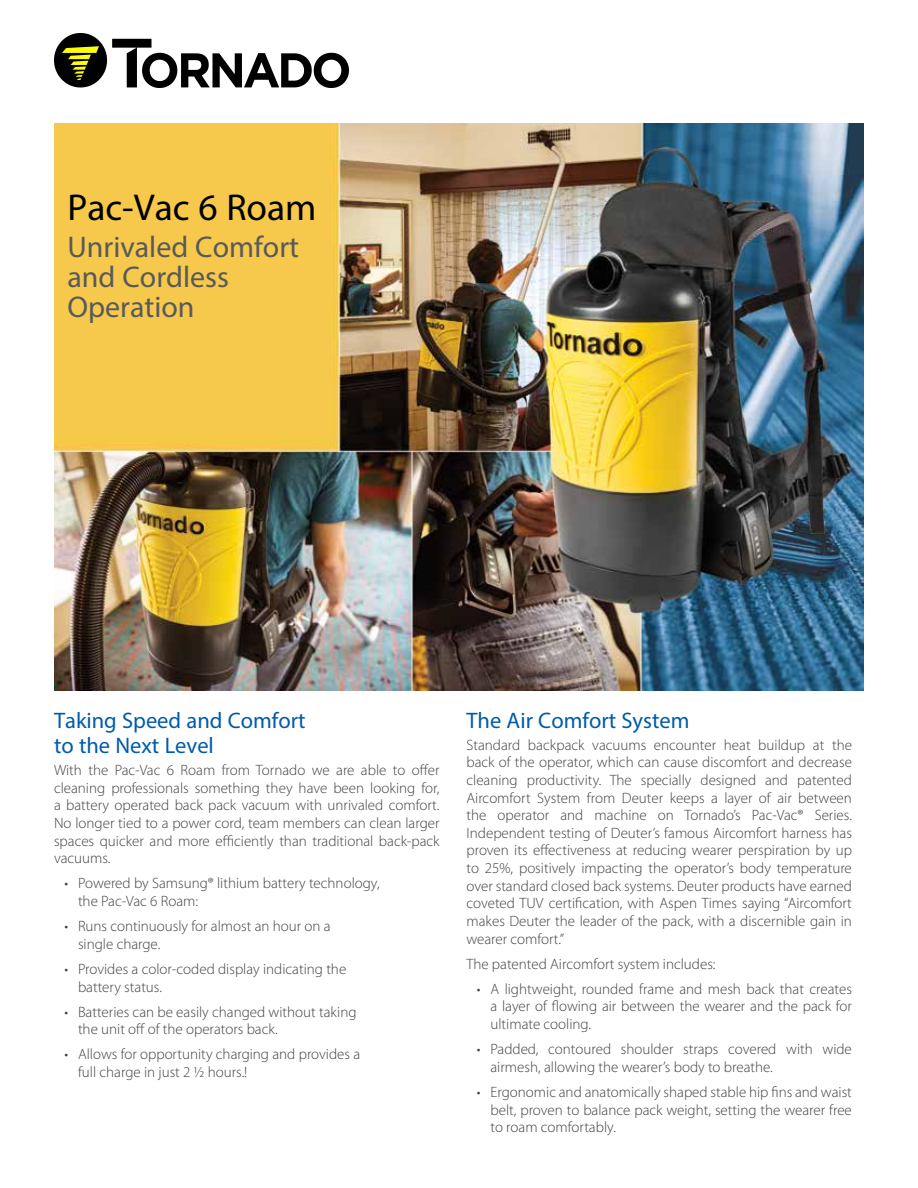
<style>
.page{position:relative;width:918px;height:1188px;background:#fff}
.page>*{position:absolute;margin:0;border:0;box-sizing:border-box;transform-origin:0 0}
.t1{font:37.5px "Myriad Pro";color:#000}
.t2{font:30px/30px "Myriad Pro";color:#58595b}
.t3{font:22.5px/25.5px "Myriad Pro";color:#005baa}
.t4{font:300 15px/17.7px "Myriad Pro";color:#414042}
</style>
<div class="page">
<img style="left:54px;top:123px;width:810px;height:567px">
<img style="left:54px;top:34px;width:295px;height:53px">
<h1 class="t1" style="left:68px;top:185px;width:250px">Pac-Vac 6 Roam</h1>
<h2 class="t2" style="left:68px;top:232px;width:233px">Unrivaled Comfort and Cordless<br>Operation</h2>
<h3 class="t3" style="left:54px;top:707px;width:253px">Taking Speed and Comfort to the Next Level</h3>
<p class="t4" style="left:54px;top:761px;width:387px;text-align:justify">With the Pac-Vac 6 Roam from Tornado we are able to offer cleaning professionals something they have been looking for, a battery operated back pack vacuum with unrivaled comfort.<br>No longer tied to a power cord, team members can clean larger spaces quicker and more efficiently than traditional back-pack vacuums.</p>
<p class="t4" style="left:78px;top:874px;width:303px;text-indent:-14px">• Powered by Samsung® lithium battery technology, the Pac-Vac 6 Roam:</p>
<p class="t4" style="left:78px;top:917px;width:254px;text-indent:-14px">• Runs continuously for almost an hour on a single charge.</p>
<p class="t4" style="left:78px;top:960px;width:270px;text-indent:-13px">• Provides a color-coded display indicating the battery status.</p>
<p class="t4" style="left:78px;top:1003px;width:280px;text-indent:-14px">• Batteries can be easily changed without taking the unit off of the operators back.</p>
<p class="t4" style="left:78px;top:1045px;width:284px;text-indent:-14px">• Allows for opportunity charging and provides a full charge in just 2 ½ hours.!</p>
<h3 class="t3" style="left:466px;top:707px;width:225px">The Air Comfort System</h3>
<p class="t4" style="left:466px;top:736px;width:387px;text-align:justify">Standard backpack vacuums encounter heat buildup at the back of the operator, which can cause discomfort and decrease cleaning productivity. The specially designed and patented Aircomfort System from Deuter keeps a layer of air between the operator and machine on Tornado’s Pac-Vac® Series.<br>Independent testing of Deuter’s famous Aircomfort harness has proven its effectiveness at reducing wearer perspiration by up to 25%, positively impacting the operator’s body temperature over standard closed back systems. Deuter products have earned coveted TUV certification, with Aspen Times saying “Aircomfort makes Deuter the leader of the pack, with a discernible gain in wearer comfort.”</p>
<p class="t4" style="left:466px;top:955px;width:251px">The patented Aircomfort system includes:</p>
<p class="t4" style="left:490px;top:980px;width:363px;text-align:justify;text-indent:-14px">• A lightweight, rounded frame and mesh back that creates a layer of flowing air between the wearer and the pack for ultimate cooling.</p>
<p class="t4" style="left:490px;top:1040px;width:363px;text-indent:-14px">• Padded, contoured shoulder straps covered with wide airmesh, allowing the wearer’s body to breathe.</p>
<p class="t4" style="left:490px;top:1083px;width:363px;text-align:justify;text-indent:-14px">• Ergonomic and anatomically shaped stable hip fins and waist belt, proven to balance pack weight, setting the wearer free to roam comfortably.</p>
</div>
